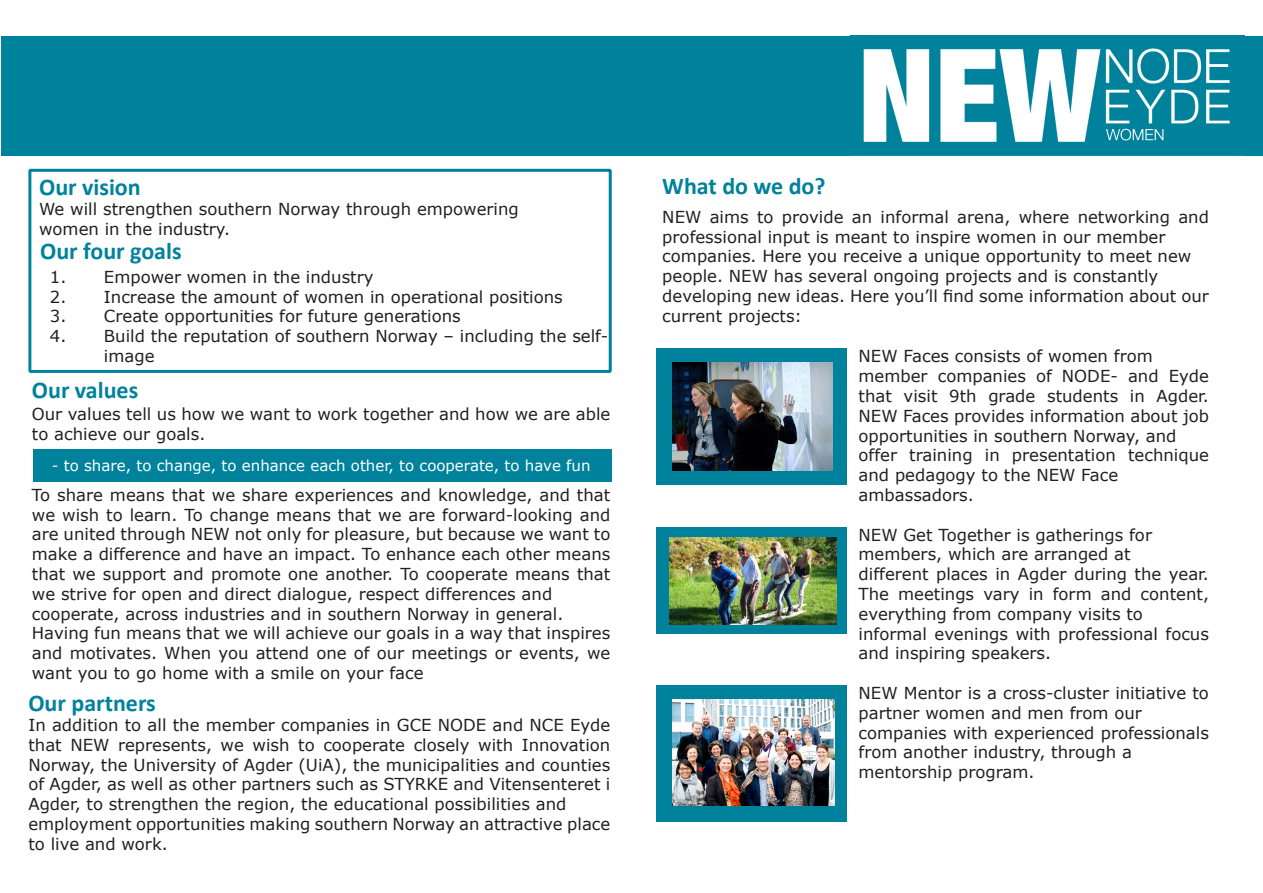
<style>
.page{position:relative;width:1263px;height:893px;background:#fff}
.page>*{position:absolute;margin:0;border:0;box-sizing:border-box;transform-origin:0 0}
.t1{font:700 24px "Calibri";color:#00829c}
.t2{font:16.5px/19.8px "Verdana";color:#231f20}
.t3{font:15px "Verdana";color:#fff}
</style>
<div class="page">
<div style="left:656px;top:685px;width:190px;height:137px;background:#00829c"></div>
<div style="left:34px;top:449px;width:578px;height:33px;background:#00829c"></div>
<div style="left:2px;top:36px;width:848px;height:120px;background:#00829c"></div>
<img style="left:850px;top:35px;width:395px;height:121px">
<div style="left:1245px;top:36px;width:18px;height:120px;background:#00829c"></div>
<div style="left:28px;top:169px;width:584px;height:204px;background:#fff;border:3px solid #00829c"></div>
<div style="left:656px;top:348px;width:190px;height:137px;background:#00829c"></div>
<img style="left:672px;top:362px;width:160px;height:108px">
<img style="left:672px;top:699px;width:163px;height:106px">
<div style="left:656px;top:527px;width:190px;height:107px;background:#00829c"></div>
<img style="left:670px;top:538px;width:166px;height:86px">
<p class="t1" style="left:39px;top:172px;width:103px">Our vision</p>
<p class="t2" style="left:39px;top:199px;width:481px">We will strengthen southern Norway through empowering women in the industry.</p>
<p class="t2" style="left:50px;top:267px;width:325px">1. Empower women in the industry</p>
<p class="t2" style="left:50px;top:287px;width:514px">2. Increase the amount of women in operational positions</p>
<p class="t2" style="left:50px;top:306px;width:412px">3. Create opportunities for future generations</p>
<p class="t2" style="left:104px;top:326px;width:506px;text-indent:-54px">4. Build the reputation of southern Norway – including the self&shy;image</p>
<p class="t1" style="left:40px;top:236px;width:143px">Our four goals</p>
<p class="t1" style="left:32px;top:375px;width:108px">Our values</p>
<p class="t2" style="left:32px;top:404px;width:580px">Our values tell us how we want to work together and how we are able to achieve our goals.</p>
<p class="t3" style="left:52px;top:455px;width:540px">- to share, to change, to enhance each other, to cooperate, to have fun</p>
<p class="t2" style="left:32px;top:485px;width:580px;text-align:justify">To share means that we share experiences and knowledge, and that we wish to learn. To change means that we are forward-looking and are united through NEW not only for pleasure, but because we want to make a difference and have an impact. To enhance each other means that we support and promote one another. To cooperate means that we strive for open and direct dialogue, respect differences and</p>
<p class="t2" style="left:32px;top:604px;width:533px">cooperate, across industries and in southern Norway in general.</p>
<p class="t2" style="left:32px;top:623px;width:580px;text-align:justify">Having fun means that we will achieve our goals in a way that inspires and motivates. When you attend one of our meetings or events, we want you to go home with a smile on your face</p>
<p class="t1" style="left:28px;top:688px;width:129px">Our partners</p>
<p class="t2" style="left:28px;top:715px;width:583px;text-align:justify">In addition to all the member companies in GCE NODE and NCE Eyde that NEW represents, we wish to cooperate closely with Innovation Norway, the University of Agder (UiA), the municipalities and counties of Agder, as well as other partners such as STYRKE and Vitensenteret i Agder, to strengthen the region, the educational possibilities and</p>
<p class="t2" style="left:28px;top:814px;width:583px">employment opportunities making southern Norway an attractive place to live and work.</p>
<p class="t1" style="left:662px;top:171px;width:165px">What do we do?</p>
<p class="t2" style="left:662px;top:207px;width:548px">NEW aims to provide an informal arena, where networking and professional input is meant to inspire women in our member</p>
<p class="t2" style="left:662px;top:246px;width:531px">companies. Here you receive a unique opportunity to meet new</p>
<p class="t2" style="left:662px;top:266px;width:497px">people. NEW has several ongoing projects and is constantly</p>
<p class="t2" style="left:662px;top:286px;width:548px">developing new ideas. Here you’ll find some information about our current projects:</p>
<p class="t2" style="left:858px;top:346px;width:296px">NEW Faces consists of women from</p>
<p class="t2" style="left:858px;top:366px;width:352px;text-align:justify">member companies of NODE- and Eyde that visit 9th grade students in Agder.<br>NEW Faces provides information about job</p>
<p class="t2" style="left:858px;top:425px;width:319px">opportunities in southern Norway, and</p>
<p class="t2" style="left:858px;top:445px;width:352px">offer training in presentation technique and pedagogy to the NEW Face</p>
<p class="t2" style="left:858px;top:485px;width:117px">ambassadors.</p>
<p class="t2" style="left:858px;top:524px;width:295px">NEW Get Together is gatherings for</p>
<p class="t2" style="left:858px;top:544px;width:274px">members, which are arranged at</p>
<p class="t2" style="left:858px;top:564px;width:352px;text-align:justify">different places in Agder during the year.<br>The meetings vary in form and content, everything from company visits to</p>
<p class="t2" style="left:858px;top:623px;width:352px">informal evenings with professional focus and inspiring speakers.</p>
<p class="t2" style="left:858px;top:683px;width:352px">NEW Mentor is a cross-cluster initiative to partner women and men from our</p>
<p class="t2" style="left:858px;top:722px;width:352px">companies with experienced professionals from another industry, through a</p>
<p class="t2" style="left:858px;top:762px;width:177px">mentorship program.</p>
</div>
